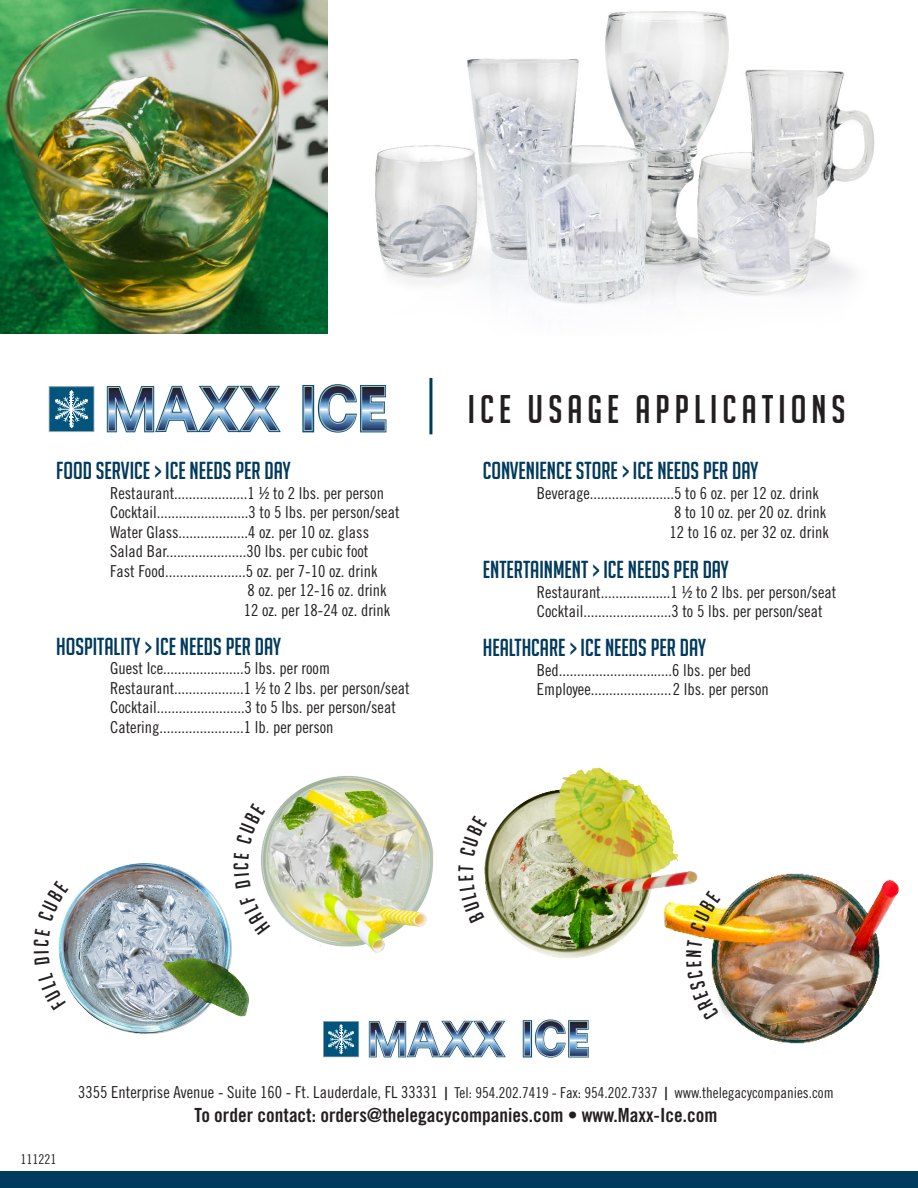
<style>
.page{position:relative;width:918px;height:1188px;background:#fff}
.page>*{position:absolute;margin:0;border:0;box-sizing:border-box;transform-origin:0 0}
.t1{font:39px "Big Noodle Titling";letter-spacing:.13em;color:#231f20}
.t2{font:24px "Big Noodle Titling";color:#003a5d}
.t3{font:20.55px "Big Noodle Titling";color:#231f20}
.t4{font:19.5px "Trade Gothic LT Std Bd Cn 20";color:#231f20}
.t5{font:16.5px "Trade Gothic LT Std Cn 18";color:#231f20}
.t6{font:15px "Trade Gothic LT Std Cn 18";color:#231f20}
.t7{font:13.5px "Trade Gothic LT Std Cn 18";color:#231f20}
.s1{font-size:16.5px}
.s2{font-family:"Trade Gothic LT Std Bd Cn 20";font-size:18px}
</style>
<div class="page">
<img style="left:0;top:0;width:327px;height:334px">
<img style="left:375px;top:11px;width:500px;height:293px">
<svg style="left:368px;top:1019px;width:221px;height:39px"></svg>
<svg style="left:323px;top:1021px;width:36px;height:36px"></svg>
<div style="left:0;top:1171px;width:918px;height:17px;background:#003a5d"></div>
<img style="left:58px;top:863px;width:192px;height:171px">
<img style="left:703px;top:873px;width:196px;height:171px">
<img style="left:484px;top:767px;width:219px;height:191px">
<img style="left:261px;top:776px;width:173px;height:177px">
<hr style="left:429px;top:378px;width:3px;height:56px;background:#003a5d">
<img style="left:380px;top:439px;width:1px;height:366px">
<svg style="left:106px;top:384px;width:281px;height:49px"></svg>
<svg style="left:49px;top:386px;width:45px;height:46px;background:#387997"></svg>
<svg style="left:58px;top:973px;width:8px;height:38px"></svg>
<svg style="left:58px;top:880px;width:11px;height:41px"></svg>
<svg style="left:686px;top:940px;width:33px;height:81px"></svg>
<svg style="left:690px;top:891px;width:31px;height:41px"></svg>
<svg style="left:484px;top:815px;width:3px;height:42px"></svg>
<svg style="left:240px;top:896px;width:30px;height:39px"></svg>
<svg style="left:234px;top:874px;width:16px;height:15px"></svg>
<svg style="left:261px;top:803px;width:4px;height:41px"></svg>
<p class="t2" style="left:56px;top:458px;width:236px">FOOD SERVICE &gt; ICE NEEDS PER DAY</p>
<p class="t5" style="left:110px;top:483px;width:275px">Restaurant....................1 ½ to 2 lbs. per person</p>
<p class="t5" style="left:110px;top:503px;width:291px">Cocktail.........................3 to 5 lbs. per person/seat</p>
<p class="t5" style="left:110px;top:522px;width:260px">Water Glass...................4 oz. per 10 oz. glass</p>
<p class="t5" style="left:110px;top:542px;width:260px">Salad Bar......................30 lbs. per cubic foot</p>
<p class="t5" style="left:110px;top:561px;width:269px">Fast Food......................5 oz. per 7-10 oz. drink</p>
<p class="t5" style="left:247px;top:581px;width:141px">8 oz. per 12-16 oz. drink</p>
<p class="t5" style="left:244px;top:600px;width:148px">12 oz. per 18-24 oz. drink</p>
<p class="t2" style="left:56px;top:634px;width:227px">HOSPITALITY &gt; ICE NEEDS PER DAY</p>
<p class="t5" style="left:110px;top:659px;width:221px">Guest Ice......................5 lbs. per room</p>
<p class="t5" style="left:110px;top:678px;width:301px">Restaurant...................1 ½ to 2 lbs. per person/seat</p>
<p class="t5" style="left:110px;top:698px;width:287px">Cocktail........................3 to 5 lbs. per person/seat</p>
<p class="t5" style="left:110px;top:717px;width:225px">Catering.......................1 lb. per person</p>
<p class="t3" style="left:230px;top:870px;width:9px;rotate:-90deg">C</p>
<p class="t1" style="left:468px;top:388px;width:379px">ICE USAGE APPLICATIONS</p>
<p class="t2" style="left:483px;top:458px;width:277px">CONVENIENCE STORE &gt; ICE NEEDS PER DAY</p>
<p class="t5" style="left:537px;top:483px;width:284px">Beverage.......................5 to 6 oz. per 12 oz. drink</p>
<p class="t5" style="left:674px;top:503px;width:154px">8 to 10 oz. per 20 oz. drink</p>
<p class="t5" style="left:670px;top:522px;width:161px">12 to 16 oz. per 32 oz. drink</p>
<p class="t2" style="left:483px;top:557px;width:248px">ENTERTAINMENT &gt; ICE NEEDS PER DAY</p>
<p class="t5" style="left:537px;top:582px;width:301px">Restaurant...................1 ½ to 2 lbs. per person/seat</p>
<p class="t5" style="left:537px;top:602px;width:287px">Cocktail........................3 to 5 lbs. per person/seat</p>
<p class="t2" style="left:483px;top:635px;width:225px">HEALTHCARE &gt; ICE NEEDS PER DAY</p>
<p class="t5" style="left:537px;top:660px;width:216px">Bed...............................6 lbs. per bed</p>
<p class="t5" style="left:537px;top:680px;width:234px">Employee......................2 lbs. per person</p>
<p class="t6" style="left:78px;top:1084px;width:757px"><span class="s1">3355 Enterprise Avenue - Suite 160 - Ft. Lauderdale, FL 33331</span> <span class="s2">|</span> Tel: 954.202.7419 - Fax: 954.202.7337 <span class="s2">|</span> www.thelegacycompanies.com</p>
<p class="t7" style="left:21px;top:1152px;width:37px">111221</p>
<p class="t4" style="left:194px;top:1103px;width:525px">To order contact: orders@thelegacycompanies.com • www.Maxx-Ice.com</p>
</div>
